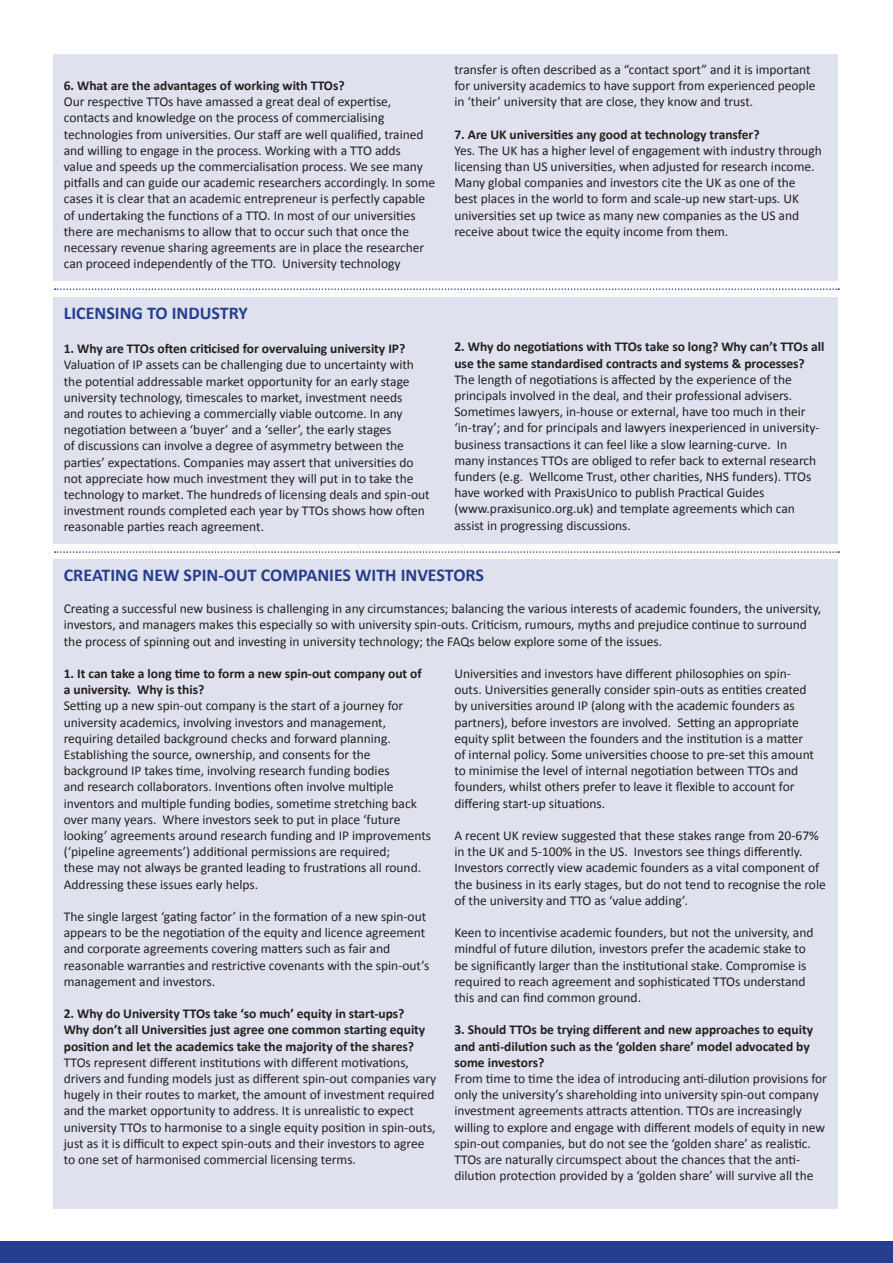
<style>
.page{position:relative;width:893px;height:1263px;background:#fff}
.page>*{position:absolute;margin:0;border:0;box-sizing:border-box;transform-origin:0 0}
.t1{font:700 18px "Calibri";color:#253f8e}
.t2{font:13.5px/16.2px "Calibri";color:#231f20}
.t3{font:700 13.5px/16.2px "Calibri";color:#231f20}
</style>
<div class="page">
<div style="left:53px;top:297px;width:785px;height:246px;background:#e0e1ee"></div>
<div style="left:53px;top:54px;width:785px;height:227px;background:#e0e1ee"></div>
<div style="left:53px;top:560px;width:785px;height:649px;background:#e0e1ee"></div>
<svg style="left:55px;top:551px;width:784px;height:2px"></svg>
<svg style="left:55px;top:288px;width:784px;height:2px"></svg>
<div style="left:0;top:1242px;width:893px;height:21px;background:#253f8e"></div>
<p class="t3" style="left:64px;top:77px;width:282px">6. What are the advantages of working with TTOs?</p>
<p class="t2" style="left:64px;top:94px;width:373px">Our respective TTOs have amassed a great deal of expertise, contacts and knowledge on the process of commercialising technologies from universities. Our staff are well qualified, trained and willing to engage in the process. Working with a TTO adds<br>value and speeds up the commercialisation process. We see many pitfalls and can guide our academic researchers accordingly. In some cases it is clear that an academic entrepreneur is perfectly capable of undertaking the functions of a TTO. In most of our universities there are mechanisms to allow that to occur such that once the necessary revenue sharing agreements are in place the researcher can proceed independently of the TTO. University technology</p>
<p class="t2" style="left:454px;top:61px;width:363px">transfer is often described as a “contact sport” and it is important for university academics to have support from experienced people in ‘their’ university that are close, they know and trust.</p>
<p class="t3" style="left:454px;top:126px;width:307px">7. Are UK universities any good at technology transfer?</p>
<p class="t2" style="left:454px;top:142px;width:369px">Yes. The UK has a higher level of engagement with industry through licensing than US universities, when adjusted for research income.<br>Many global companies and investors cite the UK as one of the best places in the world to form and scale-up new start-ups. UK universities set up twice as many new companies as the US and receive about twice the equity income from them.</p>
<p class="t1" style="left:64px;top:302px;width:186px">LICENSING TO INDUSTRY</p>
<p class="t3" style="left:64px;top:341px;width:343px">1. Why are TTOs often criticised for overvaluing university IP?</p>
<p class="t2" style="left:64px;top:357px;width:367px">Valuation of IP assets can be challenging due to uncertainty with the potential addressable market opportunity for an early stage university technology, timescales to market, investment needs<br>and routes to achieving a commercially viable outcome. In any negotiation between a ‘buyer’ and a ‘seller’, the early stages<br>of discussions can involve a degree of asymmetry between the parties’ expectations. Companies may assert that universities do not appreciate how much investment they will put in to take the technology to market. The hundreds of licensing deals and spin-out investment rounds completed each year by TTOs shows how often reasonable parties reach agreement.</p>
<p class="t3" style="left:454px;top:339px;width:371px">2. Why do negotiations with TTOs take so long? Why can’t TTOs all use the same standardised contracts and systems &amp; processes?</p>
<p class="t2" style="left:454px;top:371px;width:367px">The length of negotiations is affected by the experience of the principals involved in the deal, and their professional advisers.<br>Sometimes lawyers, in-house or external, have too much in their ‘in-tray’; and for principals and lawyers inexperienced in university&shy;business transactions it can feel like a slow learning-curve. In many instances TTOs are obliged to refer back to external research funders (e.g. Wellcome Trust, other charities, NHS funders). TTOs have worked with PraxisUnico to publish Practical Guides (www.praxisunico.org.uk) and template agreements which can assist in progressing discussions.</p>
<p class="t1" style="left:64px;top:563px;width:422px">CREATING NEW SPIN-OUT COMPANIES WITH INVESTORS</p>
<p class="t2" style="left:64px;top:601px;width:759px">Creating a successful new business is challenging in any circumstances; balancing the various interests of academic founders, the university, investors, and managers makes this especially so with university spin-outs. Criticism, rumours, myths and prejudice continue to surround the process of spinning out and investing in university technology; the FAQs below explore some of the issues.</p>
<p class="t3" style="left:64px;top:665px;width:359px">1. It can take a long time to form a new spin-out company out of a university. Why is this?</p>
<p class="t2" style="left:64px;top:698px;width:369px">Setting up a new spin-out company is the start of a journey for university academics, involving investors and management, requiring detailed background checks and forward planning.<br>Establishing the source, ownership, and consents for the background IP takes time, involving research funding bodies<br>and research collaborators. Inventions often involve multiple inventors and multiple funding bodies, sometime stretching back over many years. Where investors seek to put in place ‘future looking’ agreements around research funding and IP improvements (‘pipeline agreements’) additional permissions are required;<br>these may not always be granted leading to frustrations all round.<br>Addressing these issues early helps.</p>
<p class="t2" style="left:64px;top:908px;width:367px">The single largest ‘gating factor’ in the formation of a new spin-out appears to be the negotiation of the equity and licence agreement and corporate agreements covering matters such as fair and reasonable warranties and restrictive covenants with the spin-out’s management and investors.</p>
<p class="t3" style="left:64px;top:1006px;width:363px">2. Why do University TTOs take ‘so much’ equity in start-ups?<br>Why don’t all Universities just agree one common starting equity position and let the academics take the majority of the shares?</p>
<p class="t2" style="left:64px;top:1054px;width:374px">TTOs represent different institutions with different motivations, drivers and funding models just as different spin-out companies vary hugely in their routes to market, the amount of investment required and the market opportunity to address. It is unrealistic to expect university TTOs to harmonise to a single equity position in spin-outs, just as it is difficult to expect spin-outs and their investors to agree to one set of harmonised commercial licensing terms.</p>
<p class="t2" style="left:454px;top:665px;width:361px">Universities and investors have different philosophies on spin&shy;outs. Universities generally consider spin-outs as entities created by universities around IP (along with the academic founders as partners), before investors are involved. Setting an appropriate equity split between the founders and the institution is a matter of internal policy. Some universities choose to pre-set this amount to minimise the level of internal negotiation between TTOs and founders, whilst others prefer to leave it flexible to account for differing start-up situations.</p>
<p class="t2" style="left:454px;top:827px;width:373px">A recent UK review suggested that these stakes range from 20-67% in the UK and 5-100% in the US. Investors see things differently.<br>Investors correctly view academic founders as a vital component of the business in its early stages, but do not tend to recognise the role of the university and TTO as ‘value adding’.</p>
<p class="t2" style="left:454px;top:925px;width:361px">Keen to incentivise academic founders, but not the university, and mindful of future dilution, investors prefer the academic stake to be significantly larger than the institutional stake. Compromise is required to reach agreement and sophisticated TTOs understand this and can find common ground.</p>
<p class="t3" style="left:454px;top:1022px;width:360px">3. Should TTOs be trying different and new approaches to equity and anti-dilution such as the ‘golden share’ model advocated by some investors?</p>
<p class="t2" style="left:454px;top:1070px;width:374px">From time to time the idea of introducing anti-dilution provisions for only the university’s shareholding into university spin-out company investment agreements attracts attention. TTOs are increasingly willing to explore and engage with different models of equity in new spin-out companies, but do not see the ‘golden share’ as realistic.</p>
<p class="t2" style="left:454px;top:1151px;width:360px">TTOs are naturally circumspect about the chances that the anti&shy;dilution protection provided by a ‘golden share’ will survive all the</p>
</div>
